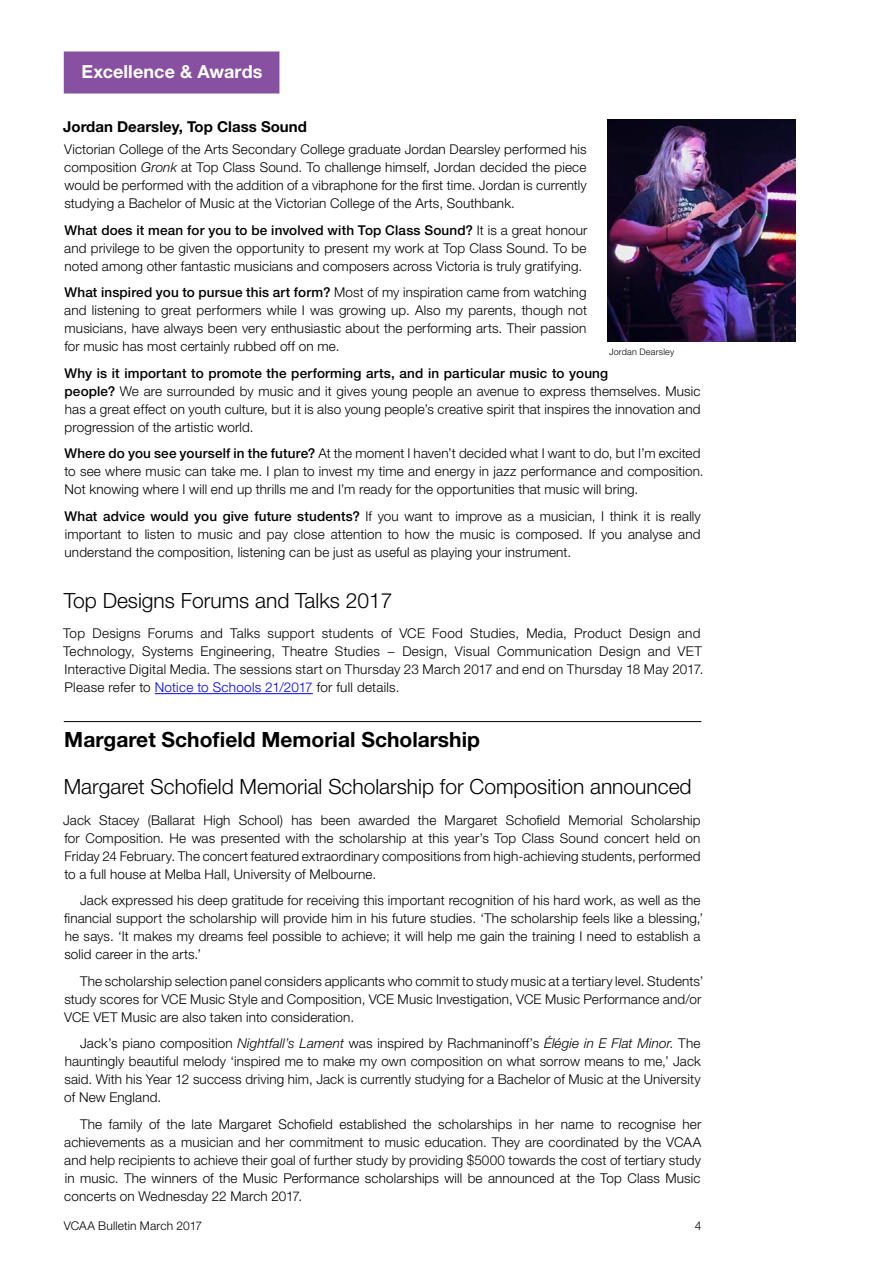
<style>
.page{position:relative;width:893px;height:1263px;background:#fff}
.page>*{position:absolute;margin:0;border:0;box-sizing:border-box;transform-origin:0 0}
.t1{font:300 21px "Helvetica Neue LT";color:#000}
.t2{font:700 21px "Helvetica Neue LT";color:#000}
.t3{font:700 18px "Helvetica Neue LT";letter-spacing:.005em;color:#fff}
.t4{font:700 15px "Helvetica Neue LT";color:#000}
.t5{font:300 13.5px/18px "Helvetica Neue LT";letter-spacing:.01em;color:#000;text-align:justify}
.t6{font:300 12px "Helvetica Neue LT";letter-spacing:.01em;color:#000}
.t7{font:300 9px "Helvetica Neue LT";letter-spacing:.025em;color:#000}
.s1{font-style:italic}
.s2{font-weight:500}
.s3{color:#00f}
</style>
<div class="page">
<div style="left:64px;top:51px;width:215px;height:42px;background:#8850a0"></div>
<hr style="left:155px;top:693px;width:158px;height:1px;background:#00f">
<hr style="left:64px;top:721px;width:637px;height:1px;background:#000">
<img style="left:608px;top:120px;width:187px;height:222px">
<h2 class="t3" style="left:81px;top:60px;width:183px">Excellence &amp; Awards</h2>
<p class="t4" style="left:63px;top:117px;width:245px">Jordan Dearsley, Top Class Sound</p>
<p class="t5" style="left:64px;top:140px;width:524px">Victorian College of the Arts Secondary College graduate Jordan Dearsley performed his composition <span class="s1">Gronk</span> at Top Class Sound. To challenge himself, Jordan decided the piece would be performed with the addition of a vibraphone for the first time. Jordan is currently studying a Bachelor of Music at the Victorian College of the Arts, Southbank.</p>
<p class="t5" style="left:64px;top:221px;width:525px"><span class="s2">What does it mean for you to be involved with Top Class Sound?</span> It is a great honour and privilege to be given the opportunity to present my work at Top Class Sound. To be noted among other fantastic musicians and composers across Victoria is truly gratifying.</p>
<p class="t5" style="left:64px;top:283px;width:524px"><span class="s2">What inspired you to pursue this art form?</span> Most of my inspiration came from watching and listening to great performers while I was growing up. Also my parents, though not musicians, have always been very enthusiastic about the performing arts. Their passion for music has most certainly rubbed off on me.</p>
<p class="t5" style="left:64px;top:364px;width:638px;text-align:left"><span class="s2">Why is it important to promote the performing arts, and in particular music to young<br>people?</span> We are surrounded by music and it gives young people an avenue to express themselves. Music has a great effect on youth culture, but it is also young people’s creative spirit that inspires the innovation and progression of the artistic world.</p>
<p class="t5" style="left:64px;top:444px;width:641px;text-align:left"><span class="s2">Where do you see yourself in the future?</span> At the moment I haven’t decided what I want to do, but I’m excited to see where music can take me. I plan to invest my time and energy in jazz performance and composition.<br>Not knowing where I will end up thrills me and I’m ready for the opportunities that music will bring.</p>
<p class="t5" style="left:64px;top:507px;width:638px"><span class="s2">What advice would you give future students?</span> If you want to improve as a musician, I think it is really important to listen to music and pay close attention to how the music is composed. If you analyse and understand the composition, listening can be just as useful as playing your instrument.</p>
<h1 class="t1" style="left:64px;top:587px;width:330px">Top Designs Forums and Talks 2017</h1>
<p class="t5" style="left:63px;top:624px;width:642px;text-align:left">Top Designs Forums and Talks support students of VCE Food Studies, Media, Product Design and Technology, Systems Engineering, Theatre Studies − Design, Visual Communication Design and VET Interactive Digital Media. The sessions start on Thursday 23 March 2017 and end on Thursday 18 May 2017.<br>Please refer to <span class="s3">Notice to Schools 21/2017</span> for full details.</p>
<h1 class="t2" style="left:64px;top:727px;width:417px">Margaret Schofield Memorial Scholarship</h1>
<h1 class="t1" style="left:64px;top:773px;width:629px">Margaret Schofield Memorial Scholarship for Composition announced</h1>
<p class="t5" style="left:63px;top:810px;width:639px">Jack Stacey (Ballarat High School) has been awarded the Margaret Schofield Memorial Scholarship for Composition. He was presented with the scholarship at this year’s Top Class Sound concert held on Friday 24 February. The concert featured extraordinary compositions from high-achieving students, performed to a full house at Melba Hall, University of Melbourne.</p>
<p class="t5" style="left:64px;top:891px;width:641px;text-align:left;text-indent:16px">Jack expressed his deep gratitude for receiving this important recognition of his hard work, as well as the financial support the scholarship will provide him in his future studies. ‘The scholarship feels like a blessing,’ he says. ‘It makes my dreams feel possible to achieve; it will help me gain the training I need to establish a solid career in the arts.’</p>
<p class="t5" style="left:64px;top:971px;width:641px;text-align:left;text-indent:16px">The scholarship selection panel considers applicants who commit to study music at a tertiary level. Students’ study scores for VCE Music Style and Composition, VCE Music Investigation, VCE Music Performance and/or<br>VCE VET Music are also taken into consideration.</p>
<p class="t5" style="left:64px;top:1034px;width:638px;text-indent:16px">Jack’s piano composition <span class="s1">Nightfall’s Lament</span> was inspired by Rachmaninoff’s <span class="s1">Élégie in E Flat Minor</span>. The hauntingly beautiful melody ‘inspired me to make my own composition on what sorrow means to me,’ Jack said. With his Year 12 success driving him, Jack is currently studying for a Bachelor of Music at the University of New England.</p>
<p class="t5" style="left:64px;top:1114px;width:638px;text-indent:16px">The family of the late Margaret Schofield established the scholarships in her name to recognise her achievements as a musician and her commitment to music education. They are coordinated by the VCAA and help recipients to achieve their goal of further study by providing $5000 towards the cost of tertiary study in music. The winners of the Music Performance scholarships will be announced at the Top Class Music concerts on Wednesday 22 March 2017.</p>
<p class="t7" style="left:609px;top:346px;width:67px">Jordan Dearsley</p>
<p class="t6" style="left:64px;top:1218px;width:140px">VCAA Bulletin March 2017</p>
<p class="t6" style="left:695px;top:1218px;width:8px">4</p>
</div>
